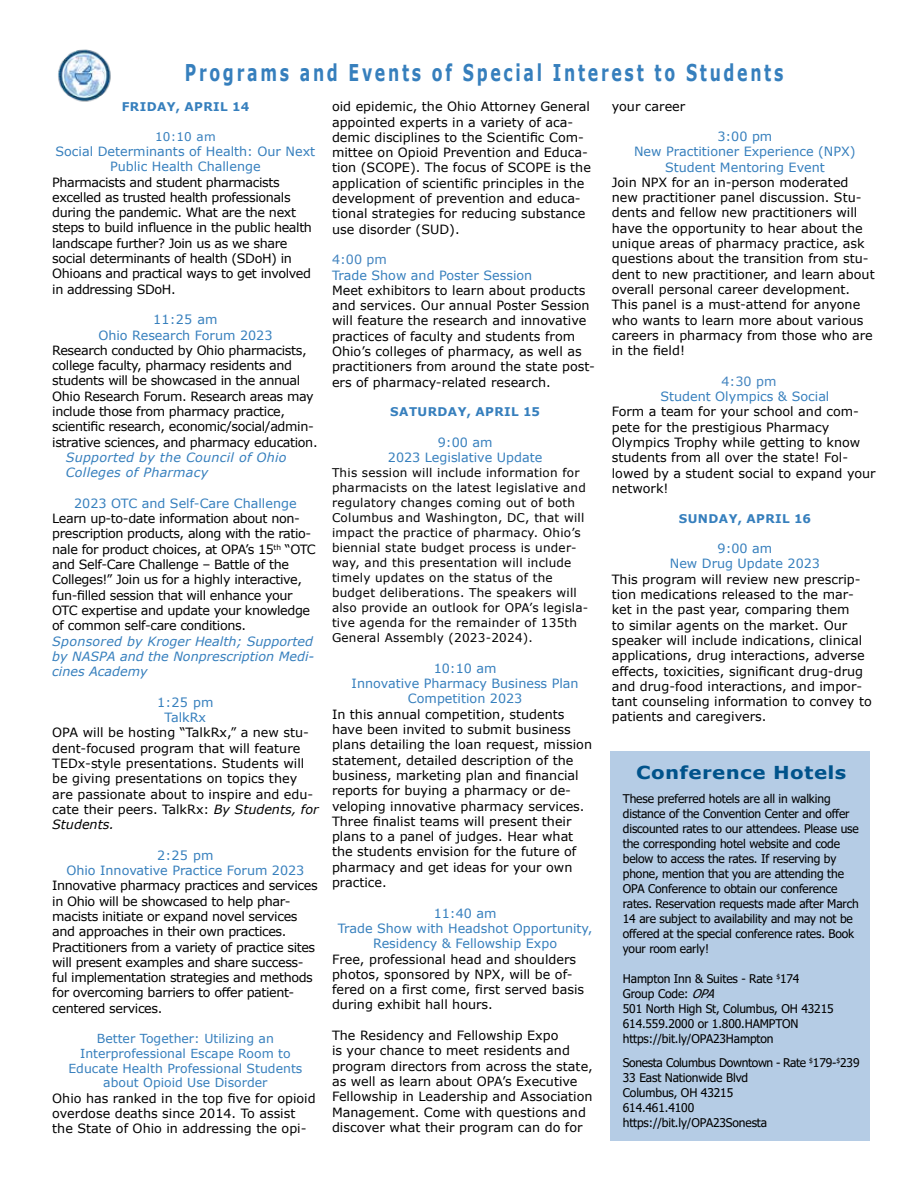
<style>
.page{position:relative;width:918px;height:1188px;background:#fff}
.page>*{position:absolute;margin:0;border:0;box-sizing:border-box;transform-origin:0 0}
.t1{font:700 23.1px "Verdana";letter-spacing:.17em;color:#367fbd;scale:.68 1}
.t2{font:700 17.85px "Tahoma";letter-spacing:.05em;color:#00538b;scale:1.18 1}
.t3{font:12.75px/15.3px "Verdana";color:#000}
.t4{font:12.75px/15.3px "Verdana";letter-spacing:-.03em;color:#000}
.t5{font:12.75px/15.3px "Verdana";color:#367fbd;text-align:center}
.t6{font:italic 12.75px/15.3px "Verdana";color:#367fbd;text-align:justify}
.t7{font:italic 12.75px/15.3px "Verdana";letter-spacing:.02em;color:#367fbd}
.t8{font:12.75px "Verdana";color:#4183bf}
.t9{font:12.45px/15px "Verdana";color:#367fbd;text-align:center}
.t10{font:12px/15px "Tahoma";letter-spacing:-.01em;color:#000}
.t11{font:12px/15px "Verdana";letter-spacing:.02em;color:#000}
.t12{font:700 12px "Verdana";letter-spacing:.035em;color:#367fbd}
.t13{font:12px "Verdana";color:#367fbd}
.s1{font-style:italic}
</style>
<div class="page">
<img style="left:58px;top:49px;width:53px;height:53px">
<div style="left:610px;top:751px;width:259px;height:389px;background:#b5cce5"></div>
<h1 class="t1" style="left:185px;top:56px;width:882px">Programs and Events of Special Interest to Students</h1>
<p class="t12" style="left:122px;top:98px;width:129px">FRIDAY, APRIL 14</p>
<p class="t13" style="left:155px;top:128px;width:62px">10:10 am</p>
<p class="t5" style="left:56px;top:144px;width:261px">Social Determinants of Health: Our Next<br>Public Health Challenge</p>
<p class="t4" style="left:52px;top:174px;width:261px">Pharmacists and student pharmacists excelled as trusted health professionals during the pandemic. What are the next steps to build influence in the public health landscape further? Join us as we share social determinants of health (SDoH) in Ohioans and practical ways to get involved in addressing SDoH.</p>
<p class="t5" style="left:98px;top:312px;width:176px">11:25 am<br>Ohio Research Forum 2023</p>
<p class="t4" style="left:52px;top:342px;width:267px">Research conducted by Ohio pharmacists, college faculty, pharmacy residents and students will be showcased in the annual Ohio Research Forum. Research areas may include those from pharmacy practice, scientific research, economic/social/admin&shy;istrative sciences, and pharmacy education.</p>
<p class="t7" style="left:66px;top:450px;width:222px">Supported by the Council of Ohio<br>Colleges of Pharmacy</p>
<p class="t5" style="left:74px;top:495px;width:224px">2023 OTC and Self-Care Challenge</p>
<p class="t4" style="left:52px;top:511px;width:265px">Learn up-to-date information about non&shy;prescription products, along with the ratio&shy;nale for product choices, at OPA’s 15<sup>th</sup> “OTC and Self-Care Challenge – Battle of the Colleges!” Join us for a highly interactive, fun-filled session that will enhance your OTC expertise and update your knowledge of common self-care conditions.</p>
<p class="t6" style="left:52px;top:633px;width:263px">Sponsored by Kroger Health; Supported by NASPA and the Nonprescription Medi&shy;cines Academy</p>
<p class="t5" style="left:157px;top:694px;width:58px">1:25 pm<br>TalkRx</p>
<p class="t3" style="left:52px;top:725px;width:268px">OPA will be hosting “TalkRx,” a new stu&shy;dent-focused program that will feature TEDx-style presentations. Students will be giving presentations on topics they are passionate about to inspire and edu&shy;cate their peers. TalkRx: <span class="s1">By Students, for Students.</span></p>
<p class="t5" style="left:66px;top:847px;width:240px">2:25 pm<br>Ohio Innovative Practice Forum 2023</p>
<p class="t4" style="left:52px;top:878px;width:267px">Innovative pharmacy practices and services in Ohio will be showcased to help phar&shy;macists initiate or expand novel services and approaches in their own practices.<br>Practitioners from a variety of practice sites will present examples and share success&shy;ful implementation strategies and methods for overcoming barriers to offer patient&shy;centered services.</p>
<p class="t9" style="left:68px;top:1031px;width:236px">Better Together: Utilizing an<br>Interprofessional Escape Room to<br>Educate Health Professional Students about Opioid Use Disorder</p>
<p class="t3" style="left:52px;top:1090px;width:265px">Ohio has ranked in the top five for opioid overdose deaths since 2014. To assist the State of Ohio in addressing the opi-</p>
<p class="t3" style="left:332px;top:99px;width:260px">oid epidemic, the Ohio Attorney General appointed experts in a variety of aca&shy;demic disciplines to the Scientific Com&shy;mittee on Opioid Prevention and Educa&shy;tion (SCOPE). The focus of SCOPE is the application of scientific principles in the development of prevention and educa&shy;tional strategies for reducing substance use disorder (SUD).</p>
<p class="t8" style="left:332px;top:251px;width:56px">4:00 pm</p>
<p class="t5" style="left:332px;top:267px;width:202px">Trade Show and Poster Session</p>
<p class="t3" style="left:332px;top:282px;width:264px">Meet exhibitors to learn about products and services. Our annual Poster Session will feature the research and innovative practices of faculty and students from Ohio’s colleges of pharmacy, as well as practitioners from around the state post&shy;ers of pharmacy-related research.</p>
<p class="t12" style="left:390px;top:404px;width:151px">SATURDAY, APRIL 15</p>
<p class="t5" style="left:388px;top:435px;width:156px">9:00 am<br>2023 Legislative Update</p>
<p class="t11" style="left:332px;top:465px;width:258px">This session will include information for pharmacists on the latest legislative and regulatory changes coming out of both Columbus and Washington, DC, that will impact the practice of pharmacy. Ohio’s biennial state budget process is under&shy;way, and this presentation will include timely updates on the status of the budget deliberations. The speakers will also provide an outlook for OPA’s legisla&shy;tive agenda for the remainder of 135th General Assembly (2023-2024).</p>
<p class="t5" style="left:352px;top:660px;width:229px">10:10 am<br>Innovative Pharmacy Business Plan<br>Competition 2023</p>
<p class="t3" style="left:332px;top:706px;width:262px">In this annual competition, students have been invited to submit business plans detailing the loan request, mission statement, detailed description of the business, marketing plan and financial reports for buying a pharmacy or de&shy;veloping innovative pharmacy services.<br>Three finalist teams will present their plans to a panel of judges. Hear what the students envision for the future of pharmacy and get ideas for your own practice.</p>
<p class="t5" style="left:338px;top:905px;width:256px">11:40 am<br>Trade Show with Headshot Opportunity,<br>Residency &amp; Fellowship Expo</p>
<p class="t3" style="left:332px;top:951px;width:254px">Free, professional head and shoulders photos, sponsored by NPX, will be of&shy;fered on a first come, first served basis during exhibit hall hours.</p>
<p class="t3" style="left:332px;top:1028px;width:262px">The Residency and Fellowship Expo<br>is your chance to meet residents and program directors from across the state, as well as learn about OPA’s Executive Fellowship in Leadership and Association Management. Come with questions and discover what their program can do for</p>
<p class="t3" style="left:612px;top:99px;width:75px">your career</p>
<p class="t5" style="left:634px;top:129px;width:223px">3:00 pm<br>New Practitioner Experience (NPX)<br>Student Mentoring Event</p>
<p class="t3" style="left:612px;top:174px;width:264px">Join NPX for an in-person moderated new practitioner panel discussion. Stu&shy;dents and fellow new practitioners will have the opportunity to hear about the unique areas of pharmacy practice, ask questions about the transition from stu&shy;dent to new practitioner, and learn about overall personal career development.<br>This panel is a must-attend for anyone who wants to learn more about various careers in pharmacy from those who are in the field!</p>
<p class="t8" style="left:721px;top:372px;width:56px">4:30 pm</p>
<p class="t5" style="left:660px;top:389px;width:171px">Student Olympics &amp; Social</p>
<p class="t3" style="left:612px;top:404px;width:265px">Form a team for your school and com&shy;pete for the prestigious Pharmacy<br>Olympics Trophy while getting to know students from all over the state! Fol&shy;lowed by a student social to expand your network!</p>
<p class="t12" style="left:679px;top:510px;width:134px">SUNDAY, APRIL 16</p>
<p class="t5" style="left:670px;top:541px;width:152px">9:00 am<br>New Drug Update 2023</p>
<p class="t3" style="left:612px;top:571px;width:262px">This program will review new prescrip&shy;tion medications released to the mar&shy;ket in the past year, comparing them<br>to similar agents on the market. Our speaker will include indications, clinical applications, drug interactions, adverse effects, toxicities, significant drug-drug and drug-food interactions, and impor&shy;tant counseling information to convey to patients and caregivers.</p>
<h2 class="t2" style="left:636px;top:760px;width:179px">Conference Hotels</h2>
<p class="t10" style="left:623px;top:792px;width:237px">These preferred hotels are all in walking distance of the Convention Center and offer discounted rates to our attendees. Please use the corresponding hotel website and code below to access the rates. If reserving by phone, mention that you are attending the OPA Conference to obtain our conference rates. Reservation requests made after March 14 are subject to availability and may not be offered at the special conference rates. Book your room early!</p>
<p class="t10" style="left:623px;top:972px;width:212px">Hampton Inn &amp; Suites - Rate <sup>$</sup>174<br>Group Code: <span class="s1">OPA<br></span>501 North High St, Columbus, OH 43215<br>614.559.2000 or 1.800.HAMPTON https://bit.ly/OPA23Hampton</p>
<p class="t10" style="left:623px;top:1056px;width:238px">Sonesta Columbus Downtown - Rate <sup>$</sup>179-<sup>$</sup>239<br>33 East Nationwide Blvd<br>Columbus, OH 43215<br>614.461.4100<br>https://bit.ly/OPA23Sonesta</p>
</div>
